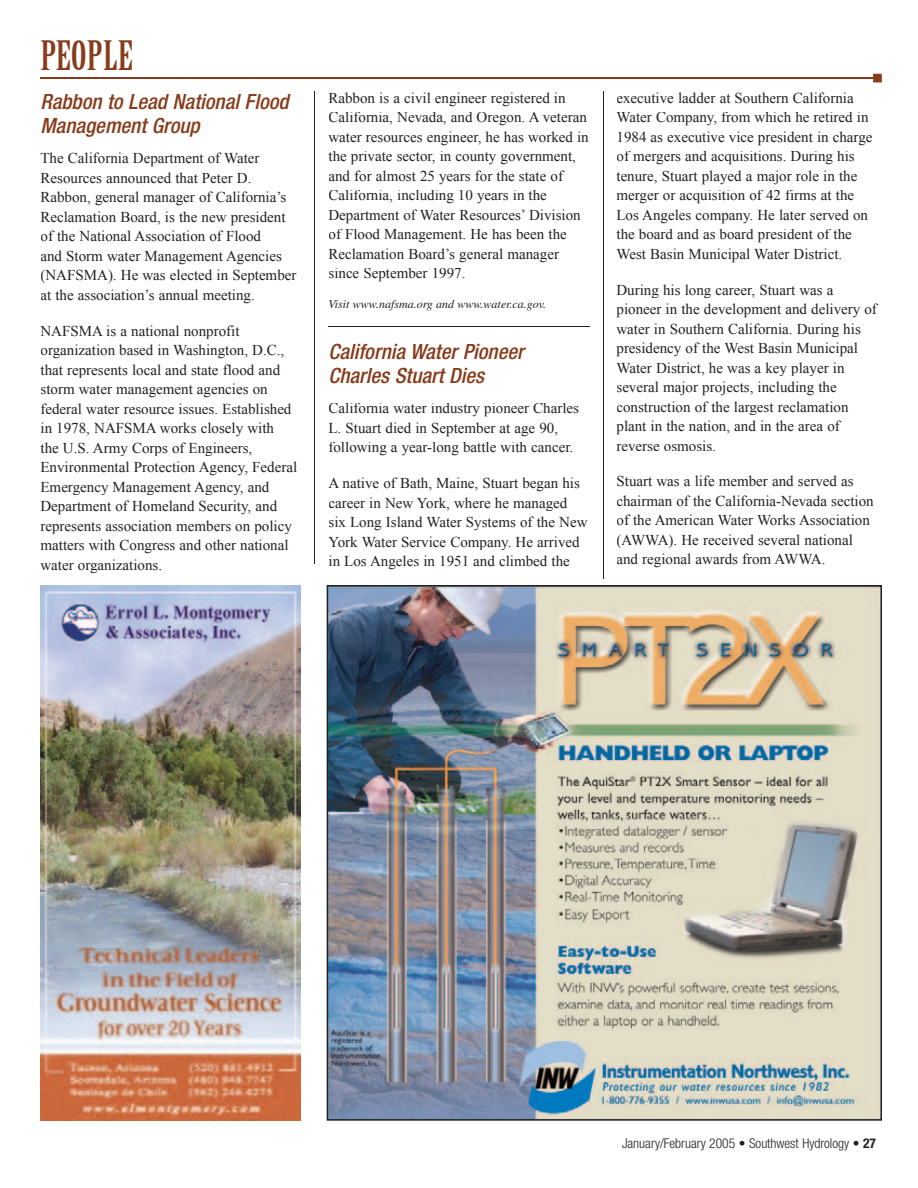
<style>
.page{position:relative;width:918px;height:1188px;background:#fff}
.page>*{position:absolute;margin:0;border:0;box-sizing:border-box;transform-origin:0 0}
.t1{font:39.6px "Birch";color:#883c1b;scale:1.25 1}
.t2{font:italic 500 condensed 21px/24px "Helvetica Neue LT";color:#883c1b}
.t3{font:15px/19.5px "Times New Roman";color:#231f20}
.t4{font:300 condensed 13.5px "Helvetica Neue LT";color:#231f20}
.t5{font:italic 12px "Times";color:#231f20}
.s1{font-weight:700}
</style>
<div class="page">
<hr style="left:328px;top:326px;width:262px;height:1px;background:#231f20">
<hr style="left:40px;top:77px;width:838px;height:2px;background:#883c1b">
<div style="left:873px;top:74px;width:9px;height:8px;background:#883c1b"></div>
<hr style="left:315px;top:91px;width:1px;height:472px;background:#231f20">
<hr style="left:603px;top:91px;width:1px;height:487px;background:#231f20">
<img style="left:327px;top:585px;width:555px;height:536px">
<img style="left:40px;top:586px;width:261px;height:534px">
<h1 class="t1" style="left:40px;top:35px;width:76px">PEOPLE</h1>
<h2 class="t2" style="left:40px;top:89px;width:250px">Rabbon to Lead National Flood<br>Management Group</h2>
<p class="t3" style="left:40px;top:148px;width:257px">The California Department of Water Resources announced that Peter D.<br>Rabbon, general manager of California’s Reclamation Board, is the new president of the National Association of Flood<br>and Storm water Management Agencies (NAFSMA). He was elected in September at the association’s annual meeting.</p>
<p class="t3" style="left:40px;top:321px;width:258px">NAFSMA is a national nonprofit organization based in Washington, D.C., that represents local and state flood and storm water management agencies on federal water resource issues. Established in 1978, NAFSMA works closely with<br>the U.S. Army Corps of Engineers, Environmental Protection Agency, Federal Emergency Management Agency, and Department of Homeland Security, and represents association members on policy matters with Congress and other national water organizations.</p>
<p class="t3" style="left:328px;top:88px;width:262px">Rabbon is a civil engineer registered in California, Nevada, and Oregon. A veteran water resources engineer, he has worked in the private sector, in county government, and for almost 25 years for the state of California, including 10 years in the Department of Water Resources’ Division of Flood Management. He has been the Reclamation Board’s general manager since September 1997.</p>
<p class="t5" style="left:328px;top:298px;width:219px">Visit www.nafsma.org and www.water.ca.gov.</p>
<h2 class="t2" style="left:328px;top:339px;width:197px">California Water Pioneer<br>Charles Stuart Dies</h2>
<p class="t3" style="left:329px;top:398px;width:252px">California water industry pioneer Charles<br>L. Stuart died in September at age 90, following a year-long battle with cancer.</p>
<p class="t3" style="left:329px;top:473px;width:261px">A native of Bath, Maine, Stuart began his career in New York, where he managed six Long Island Water Systems of the New York Water Service Company. He arrived in Los Angeles in 1951 and climbed the</p>
<p class="t3" style="left:616px;top:88px;width:258px">executive ladder at Southern California Water Company, from which he retired in 1984 as executive vice president in charge of mergers and acquisitions. During his tenure, Stuart played a major role in the merger or acquisition of 42 firms at the Los Angeles company. He later served on the board and as board president of the West Basin Municipal Water District.</p>
<p class="t3" style="left:616px;top:280px;width:262px">During his long career, Stuart was a pioneer in the development and delivery of water in Southern California. During his presidency of the West Basin Municipal Water District, he was a key player in several major projects, including the construction of the largest reclamation plant in the nation, and in the area of reverse osmosis.</p>
<p class="t3" style="left:616px;top:471px;width:259px">Stuart was a life member and served as chairman of the California-Nevada section of the American Water Works Association (AWWA). He received several national and regional awards from AWWA.</p>
<p class="t4" style="left:622px;top:1135px;width:255px">January/February 2005 • Southwest Hydrology • <span class="s1">27</span></p>
</div>
